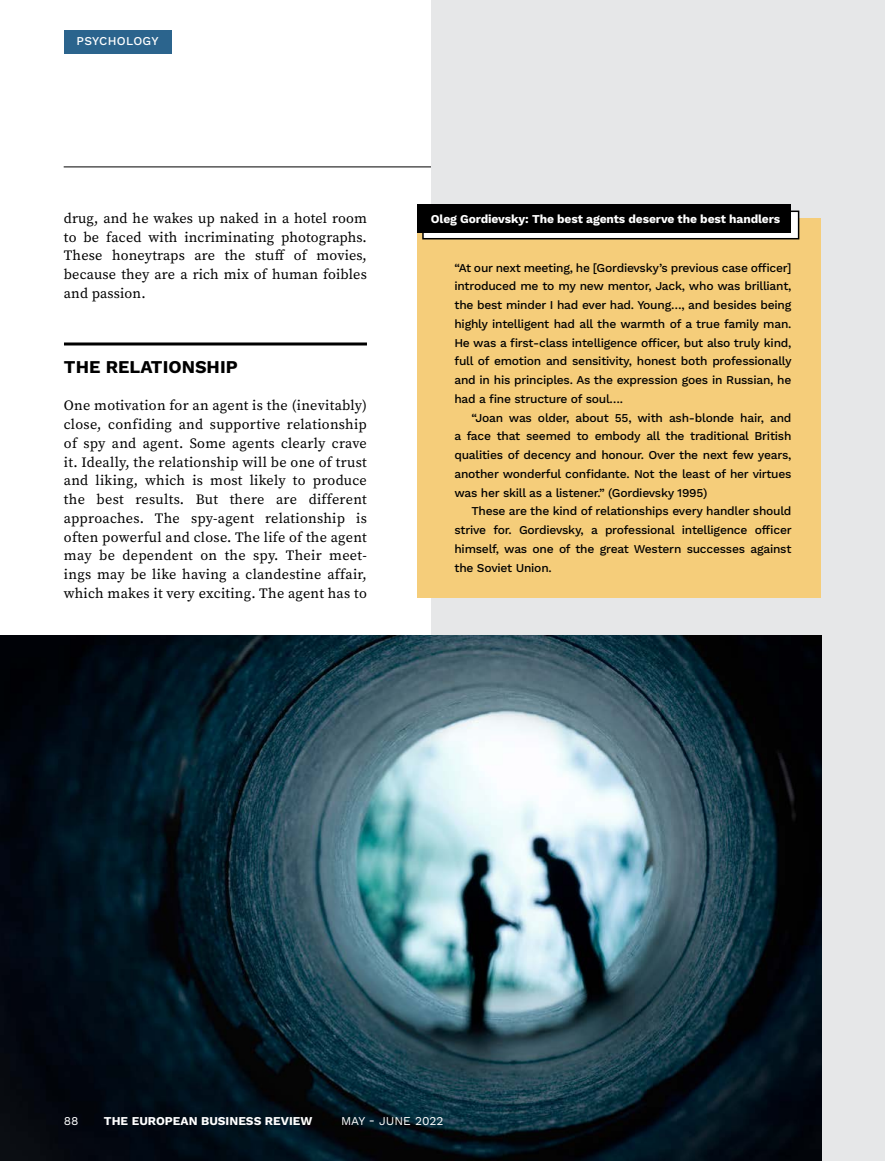
<style>
.page{position:relative;width:885px;height:1161px;background:#fff}
.page>*{position:absolute;margin:0;border:0;box-sizing:border-box;transform-origin:0 0}
.t1{font:700 18px "Work Sans";color:#000}
.t2{font:14.25px/18.8px "Source Serif Pro";letter-spacing:.01em;color:#000;text-align:justify}
.t3{font:500 12px/18.8px "Work Sans";letter-spacing:-.02em;color:#000;text-align:justify}
.t4{font:700 12px "Work Sans";letter-spacing:-.01em;color:#fff}
.t5{font:12px "Work Sans";color:#fff}
.t6{font:500 12px "Work Sans";letter-spacing:.025em;color:#fff}
</style>
<div class="page">
<hr style="left:64px;top:166px;width:757px;height:1px;background:#000">
<div style="left:432px;top:0;width:452px;height:1160px;background:#e6e7e8"></div>
<hr style="left:64px;top:342px;width:303px;height:3px;background:#000">
<div style="left:417px;top:218px;width:404px;height:380px;background:#f5cd7a"></div>
<div style="left:422px;top:211px;width:377px;height:28px;background:#fff;border:2px solid #000"></div>
<div style="left:417px;top:204px;width:374px;height:29px;background:#000"></div>
<img style="left:0;top:635px;width:820px;height:526px">
<div style="left:64px;top:30px;width:108px;height:24px;background:#2b648d"></div>
<p class="t6" style="left:76px;top:34px;width:84px">PSYCHOLOGY</p>
<p class="t2" style="left:64px;top:209px;width:304px">drug, and he wakes up naked in a hotel room to be faced with incriminating photographs.<br>These honeytraps are the stuff of movies, because they are a rich mix of human foibles and passion.</p>
<h1 class="t1" style="left:64px;top:356px;width:175px">THE RELATIONSHIP</h1>
<p class="t2" style="left:64px;top:396px;width:304px">One motivation for an agent is the (inevitably) close, confiding and supportive relationship of spy and agent. Some agents clearly crave it. Ideally, the relationship will be one of trust and liking, which is most likely to produce the best results. But there are different approaches. The spy-agent relationship is often powerful and close. The life of the agent may be dependent on the spy. Their meet&shy;ings may be like having a clandestine affair, which makes it very exciting. The agent has to</p>
<p class="t4" style="left:431px;top:211px;width:351px">Oleg Gordievsky: The best agents deserve the best handlers</p>
<p class="t3" style="left:454px;top:259px;width:339px">“At our next meeting, he [Gordievsky’s previous case officer] introduced me to my new mentor, Jack, who was brilliant, the best minder I had ever had. Young…, and besides being highly intelligent had all the warmth of a true family man.<br>He was a first-class intelligence officer, but also truly kind, full of emotion and sensitivity, honest both professionally and in his principles. As the expression goes in Russian, he had a fine structure of soul….</p>
<p class="t3" style="left:454px;top:409px;width:338px;text-indent:17px">“Joan was older, about 55, with ash-blonde hair, and a face that seemed to embody all the traditional British qualities of decency and honour. Over the next few years, another wonderful confidante. Not the least of her virtues was her skill as a listener.” (Gordievsky 1995)</p>
<p class="t3" style="left:454px;top:502px;width:339px;text-indent:17px">These are the kind of relationships every handler should strive for. Gordievsky, a professional intelligence officer himself, was one of the great Western successes against the Soviet Union.</p>
<p class="t5" style="left:64px;top:1113px;width:16px">88</p>
<p class="t4" style="left:104px;top:1114px;width:210px">THE EUROPEAN BUSINESS REVIEW</p>
<p class="t5" style="left:341px;top:1113px;width:104px">MAY - JUNE 2022</p>
</div>
